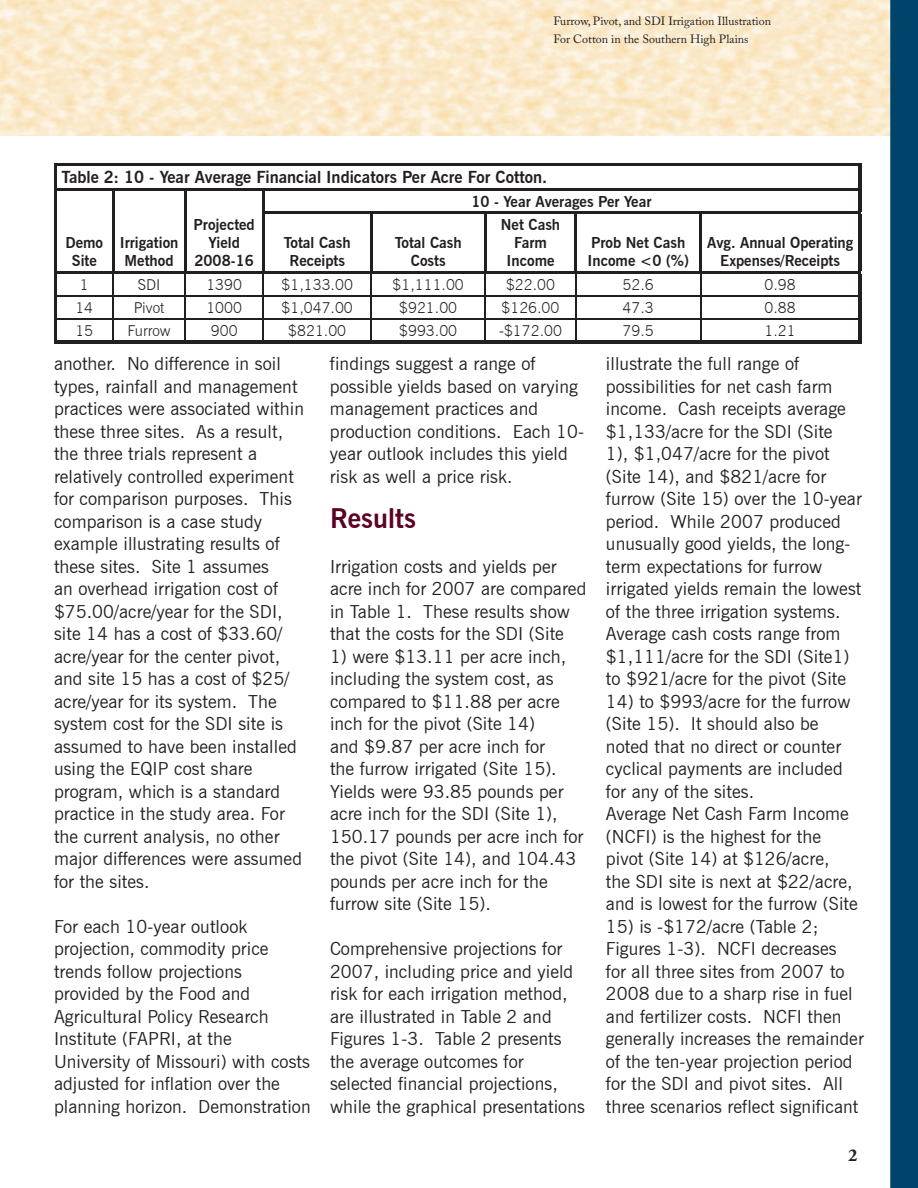
<style>
.page{position:relative;width:918px;height:1188px;background:#fff}
.page>*{position:absolute;margin:0;border:0;box-sizing:border-box;transform-origin:0 0}
.t1{font:700 27px "News Gothic BT";letter-spacing:.005em;color:#5d0025}
.t2{font:18px/22.5px "News Gothic BT";letter-spacing:.005em;color:#231f20}
.t3{font:700 18px "Adobe Garamond Pro";color:#231f20}
.t4{font:700 16.5px "News Gothic BT";color:#231f20}
.t5{font:700 15px/18px "News Gothic BT";color:#231f20;text-align:center}
.t6{font:300 15px "News Gothic BT";color:#231f20}
.t7{font:12px/18px "Adobe Caslon Pro";color:#231f20}
</style>
<div class="page">
<img style="left:0;top:1px;width:635px;height:135px">
<img style="left:635px;top:1px;width:255px;height:135px">
<svg style="left:890px;top:0;width:28px;height:1188px;background:#084a6f"></svg>
<hr style="left:112px;top:274px;width:2px;height:21px;background:#231f20">
<hr style="left:184px;top:274px;width:2px;height:21px;background:#231f20">
<hr style="left:575px;top:274px;width:2px;height:21px;background:#231f20">
<hr style="left:57px;top:295px;width:128px;height:1px;background:#231f20">
<hr style="left:112px;top:296px;width:2px;height:22px;background:#231f20">
<hr style="left:185px;top:295px;width:78px;height:1px;background:#231f20">
<hr style="left:184px;top:296px;width:2px;height:22px;background:#231f20">
<hr style="left:263px;top:295px;width:108px;height:1px;background:#231f20">
<hr style="left:371px;top:295px;width:114px;height:1px;background:#231f20">
<hr style="left:485px;top:295px;width:91px;height:1px;background:#231f20">
<hr style="left:576px;top:295px;width:125px;height:1px;background:#231f20">
<hr style="left:575px;top:296px;width:2px;height:22px;background:#231f20">
<hr style="left:701px;top:295px;width:157px;height:1px;background:#231f20">
<hr style="left:57px;top:318px;width:128px;height:2px;background:#231f20">
<hr style="left:112px;top:320px;width:2px;height:21px;background:#231f20">
<hr style="left:185px;top:318px;width:78px;height:2px;background:#231f20">
<hr style="left:184px;top:320px;width:2px;height:21px;background:#231f20">
<hr style="left:263px;top:318px;width:108px;height:2px;background:#231f20">
<svg style="left:263px;top:274px;width:1px;height:67px"></svg>
<hr style="left:371px;top:318px;width:114px;height:2px;background:#231f20">
<svg style="left:371px;top:274px;width:1px;height:67px"></svg>
<hr style="left:485px;top:318px;width:91px;height:2px;background:#231f20">
<svg style="left:485px;top:274px;width:1px;height:67px"></svg>
<hr style="left:576px;top:318px;width:125px;height:2px;background:#231f20">
<hr style="left:575px;top:320px;width:2px;height:21px;background:#231f20">
<hr style="left:701px;top:318px;width:157px;height:2px;background:#231f20">
<svg style="left:700px;top:274px;width:1px;height:67px"></svg>
<hr style="left:112px;top:191px;width:3px;height:22px;background:#231f20">
<hr style="left:184px;top:191px;width:3px;height:22px;background:#231f20">
<hr style="left:112px;top:213px;width:3px;height:58px;background:#231f20">
<hr style="left:184px;top:213px;width:3px;height:58px;background:#231f20">
<hr style="left:54px;top:271px;width:209px;height:3px;background:#231f20">
<hr style="left:262px;top:191px;width:3px;height:20px;background:#231f20">
<hr style="left:262px;top:211px;width:109px;height:3px;background:#231f20">
<hr style="left:262px;top:214px;width:3px;height:57px;background:#231f20">
<hr style="left:371px;top:211px;width:114px;height:3px;background:#231f20">
<hr style="left:370px;top:214px;width:3px;height:57px;background:#231f20">
<hr style="left:485px;top:211px;width:91px;height:3px;background:#231f20">
<hr style="left:484px;top:214px;width:3px;height:57px;background:#231f20">
<hr style="left:576px;top:211px;width:125px;height:3px;background:#231f20">
<hr style="left:574px;top:214px;width:3px;height:57px;background:#231f20">
<hr style="left:701px;top:211px;width:160px;height:3px;background:#231f20">
<hr style="left:699px;top:214px;width:3px;height:57px;background:#231f20">
<hr style="left:263px;top:271px;width:598px;height:3px;background:#231f20">
<hr style="left:54px;top:191px;width:3px;height:80px;background:#231f20">
<hr style="left:858px;top:191px;width:3px;height:20px;background:#231f20">
<hr style="left:858px;top:214px;width:3px;height:57px;background:#231f20">
<hr style="left:54px;top:274px;width:3px;height:22px;background:#231f20">
<hr style="left:858px;top:274px;width:3px;height:22px;background:#231f20">
<hr style="left:54px;top:296px;width:3px;height:23px;background:#231f20">
<hr style="left:858px;top:296px;width:3px;height:23px;background:#231f20">
<hr style="left:54px;top:319px;width:3px;height:22px;background:#231f20">
<hr style="left:858px;top:319px;width:3px;height:22px;background:#231f20">
<hr style="left:54px;top:341px;width:807px;height:3px;background:#231f20">
<hr style="left:54px;top:163px;width:59px;height:3px;background:#231f20">
<hr style="left:54px;top:166px;width:3px;height:22px;background:#231f20">
<hr style="left:113px;top:163px;width:748px;height:3px;background:#231f20">
<hr style="left:858px;top:166px;width:3px;height:22px;background:#231f20">
<hr style="left:54px;top:188px;width:807px;height:3px;background:#231f20">
<p class="t7" style="left:554px;top:14px;width:219px">Furrow, Pivot, and SDI Irrigation Illustration<br>For Cotton in the Southern High Plains</p>
<p class="t4" style="left:62px;top:168px;width:487px">Table 2: 10 - Year Average Financial Indicators Per Acre For Cotton.</p>
<p class="t5" style="left:65px;top:234px;width:39px">Demo<br>Site</p>
<p class="t5" style="left:120px;top:234px;width:60px">Irrigation<br>Method</p>
<p class="t5" style="left:194px;top:216px;width:63px">Projected<br>Yield<br>2008-16</p>
<p class="t5" style="left:284px;top:234px;width:69px">Total Cash<br>Receipts</p>
<p class="t5" style="left:395px;top:234px;width:69px">Total Cash<br>Costs</p>
<p class="t5" style="left:471px;top:192px;width:182px">10 - Year Averages Per Year</p>
<p class="t5" style="left:501px;top:216px;width:61px">Net Cash<br>Farm<br>Income</p>
<p class="t5" style="left:588px;top:234px;width:103px;text-align:left">Prob Net Cash<br>Income &lt;0 (%)</p>
<p class="t5" style="left:707px;top:234px;width:148px">Avg. Annual Operating<br>Expenses/Receipts</p>
<p class="t6" style="left:80px;top:275px;width:10px">1</p>
<p class="t6" style="left:138px;top:275px;width:24px">SDI</p>
<p class="t6" style="left:206px;top:275px;width:37px">1390</p>
<p class="t6" style="left:282px;top:275px;width:73px">$1,133.00</p>
<p class="t6" style="left:393px;top:275px;width:73px">$1,111.00</p>
<p class="t6" style="left:506px;top:275px;width:51px">$22.00</p>
<p class="t6" style="left:623px;top:275px;width:33px">52.6</p>
<p class="t6" style="left:765px;top:275px;width:33px">0.98</p>
<p class="t6" style="left:75px;top:299px;width:19px">14</p>
<p class="t6" style="left:134px;top:299px;width:32px">Pivot</p>
<p class="t6" style="left:206px;top:299px;width:37px">1000</p>
<p class="t6" style="left:282px;top:299px;width:73px">$1,047.00</p>
<p class="t6" style="left:399px;top:299px;width:59px">$921.00</p>
<p class="t6" style="left:502px;top:299px;width:59px">$126.00</p>
<p class="t6" style="left:623px;top:299px;width:33px">47.3</p>
<p class="t6" style="left:765px;top:299px;width:33px">0.88</p>
<p class="t6" style="left:75px;top:322px;width:19px">15</p>
<p class="t6" style="left:128px;top:322px;width:45px">Furrow</p>
<p class="t6" style="left:211px;top:322px;width:28px">900</p>
<p class="t6" style="left:288px;top:322px;width:59px">$821.00</p>
<p class="t6" style="left:399px;top:322px;width:59px">$993.00</p>
<p class="t6" style="left:499px;top:322px;width:64px">-$172.00</p>
<p class="t6" style="left:623px;top:322px;width:33px">79.5</p>
<p class="t6" style="left:765px;top:322px;width:33px">1.21</p>
<p class="t2" style="left:54px;top:352px;width:252px">another. No difference in soil types, rainfall and management practices were associated within these three sites. As a result, the three trials represent a relatively controlled experiment for comparison purposes. This comparison is a case study example illustrating results of these sites. Site 1 assumes<br>an overhead irrigation cost of $75.00/acre/year for the SDI, site 14 has a cost of $33.60/ acre/year for the center pivot, and site 15 has a cost of $25/ acre/year for its system. The system cost for the SDI site is assumed to have been installed using the EQIP cost share program, which is a standard practice in the study area. For the current analysis, no other major differences were assumed for the sites.</p>
<p class="t2" style="left:54px;top:915px;width:258px">For each 10-year outlook projection, commodity price trends follow projections provided by the Food and<br>Agricultural Policy Research<br>Institute (FAPRI, at the<br>University of Missouri) with costs adjusted for inflation over the planning horizon. Demonstration</p>
<p class="t2" style="left:330px;top:352px;width:256px">findings suggest a range of possible yields based on varying management practices and production conditions. Each 10- year outlook includes this yield risk as well a price risk.</p>
<h1 class="t1" style="left:330px;top:502px;width:88px">Results</h1>
<p class="t2" style="left:330px;top:555px;width:258px">Irrigation costs and yields per acre inch for 2007 are compared in Table 1. These results show that the costs for the SDI (Site</p>
<p class="t2" style="left:330px;top:645px;width:255px">1) were $13.11 per acre inch, including the system cost, as compared to $11.88 per acre inch for the pivot (Site 14)<br>and $9.87 per acre inch for<br>the furrow irrigated (Site 15).<br>Yields were 93.85 pounds per acre inch for the SDI (Site 1),<br>150.17 pounds per acre inch for the pivot (Site 14), and 104.43 pounds per acre inch for the furrow site (Site 15).</p>
<p class="t2" style="left:330px;top:937px;width:256px">Comprehensive projections for<br>2007, including price and yield risk for each irrigation method, are illustrated in Table 2 and<br>Figures 1-3. Table 2 presents the average outcomes for selected financial projections, while the graphical presentations</p>
<p class="t2" style="left:606px;top:352px;width:257px">illustrate the full range of possibilities for net cash farm income. Cash receipts average $1,133/acre for the SDI (Site<br>1), $1,047/acre for the pivot (Site 14), and $821/acre for furrow (Site 15) over the 10-year period. While 2007 produced unusually good yields, the long&shy;term expectations for furrow irrigated yields remain the lowest of the three irrigation systems.<br>Average cash costs range from $1,111/acre for the SDI (Site1) to $921/acre for the pivot (Site</p>
<p class="t2" style="left:606px;top:690px;width:253px">14) to $993/acre for the furrow (Site 15). It should also be noted that no direct or counter cyclical payments are included for any of the sites.<br>Average Net Cash Farm Income (NCFI) is the highest for the pivot (Site 14) at $126/acre, the SDI site is next at $22/acre, and is lowest for the furrow (Site</p>
<p class="t2" style="left:606px;top:915px;width:259px">15) is -$172/acre (Table 2;<br>Figures 1-3). NCFI decreases<br>for all three sites from 2007 to<br>2008 due to a sharp rise in fuel and fertilizer costs. NCFI then generally increases the remainder of the ten-year projection period for the SDI and pivot sites. All three scenarios reflect significant</p>
<p class="t3" style="left:848px;top:1148px;width:11px">2</p>
</div>
